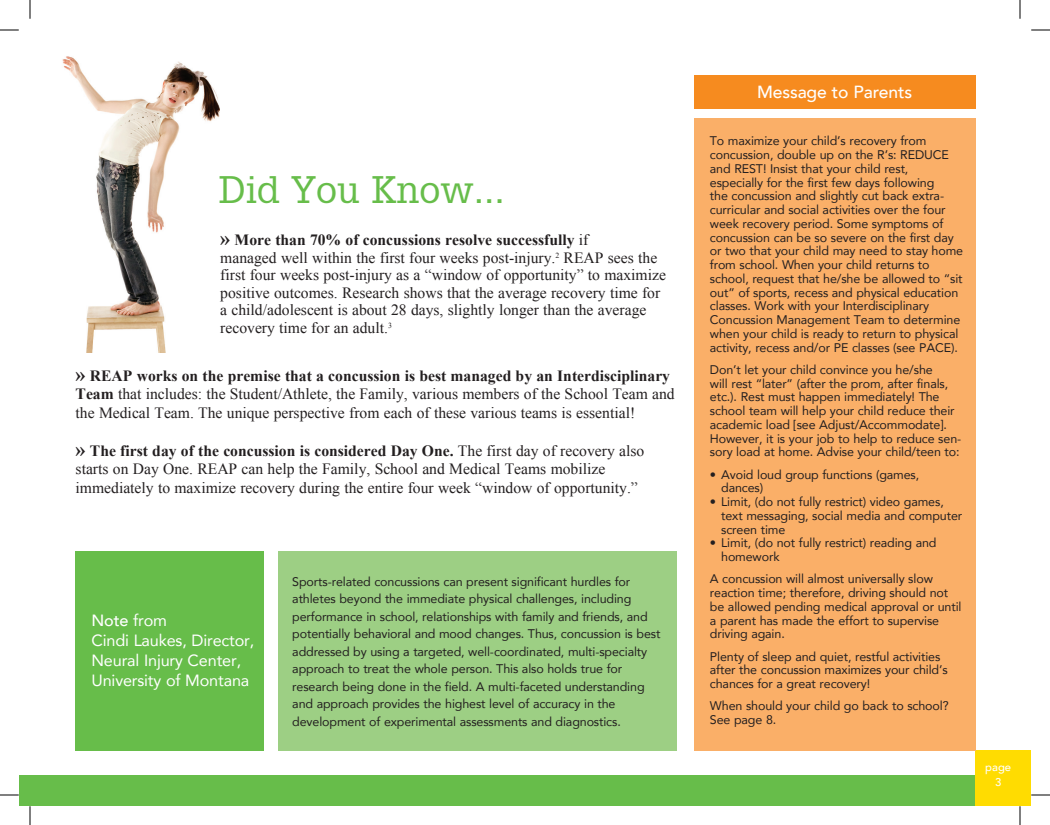
<style>
.page{position:relative;width:1050px;height:825px;background:#fff}
.page>*{position:absolute;margin:0;border:0;box-sizing:border-box;transform-origin:0 0}
.t1{font:37.5px "Glypha LT Std";color:#67bd4a}
.t2{font:500 17.5px "Avenir";letter-spacing:-.01em;color:#fff}
.t3{font:16.25px/20px "Avenir";letter-spacing:-.01em;color:#fff}
.t4{font:15.62px/17.5px "Times New Roman";color:#231f20}
.t5{font:12.5px/13.8px "Avenir";letter-spacing:-.01em;color:#231f20}
.t6{font:500 11.25px/15px "Avenir";color:#fff;text-align:center}
.s1{font-weight:700;font-size:20px}
.s2{font-weight:700}
.s3{font-weight:500}
</style>
<div class="page">
<img style="left:62px;top:56px;width:157px;height:297px">
<div style="left:19px;top:776px;width:1012px;height:30px;background:#67bd4a"></div>
<div style="left:976px;top:750px;width:55px;height:56px;background:#ffdc01"></div>
<div style="left:694px;top:75px;width:282px;height:34px;background:#f68b1f"></div>
<div style="left:694px;top:118px;width:282px;height:632px;background:#faaf68"></div>
<div style="left:76px;top:551px;width:188px;height:199px;background:#67bd4a"></div>
<div style="left:278px;top:551px;width:398px;height:199px;background:#9dcf84"></div>
<svg style="left:0;top:29px;width:19px;height:2px"></svg>
<svg style="left:1031px;top:29px;width:19px;height:2px"></svg>
<svg style="left:0;top:794px;width:19px;height:2px"></svg>
<svg style="left:1031px;top:794px;width:19px;height:2px"></svg>
<svg style="left:29px;top:0;width:2px;height:19px"></svg>
<svg style="left:29px;top:806px;width:2px;height:19px"></svg>
<svg style="left:1019px;top:0;width:2px;height:19px"></svg>
<svg style="left:1019px;top:806px;width:2px;height:19px"></svg>
<h1 class="t1" style="left:219px;top:167px;width:288px">Did You Know...</h1>
<p class="t4" style="left:220px;top:231px;width:447px"><span class="s1">»</span> <span class="s2">More than 70% of concussions resolve successfully</span> if<br>managed well within the first four weeks post-injury.<sup>2</sup> REAP sees the first four weeks post-injury as a “window of opportunity” to maximize positive outcomes. Research shows that the average recovery time for a child/adolescent is about 28 days, slightly longer than the average recovery time for an adult.<sup>3</sup></p>
<p class="t4" style="left:76px;top:366px;width:601px;line-height:18.8px"><span class="s1">»</span> <span class="s2">REAP works on the premise that a concussion is best managed by an Interdisciplinary<br>Team</span> that includes: the Student/Athlete, the Family, various members of the School Team and the Medical Team. The unique perspective from each of these various teams is essential!</p>
<p class="t4" style="left:76px;top:441px;width:570px;line-height:18.8px"><span class="s1">»</span> <span class="s2">The first day of the concussion is considered Day One.</span> The first day of recovery also starts on Day One. REAP can help the Family, School and Medical Teams mobilize immediately to maximize recovery during the entire four week “window of opportunity.”</p>
<h3 class="t3" style="left:91px;top:610px;width:164px"><span class="s3">Note</span> from<br>Cindi Laukes, Director,<br>Neural Injury Center,<br>University of Montana</h3>
<p class="t5" style="left:292px;top:572px;width:370px;line-height:17.5px">Sports-related concussions can present significant hurdles for athletes beyond the immediate physical challenges, including performance in school, relationships with family and friends, and potentially behavioral and mood changes. Thus, concussion is best addressed by using a targeted, well-coordinated, multi-specialty approach to treat the whole person. This also holds true for research being done in the field. A multi-faceted understanding and approach provides the highest level of accuracy in the development of experimental assessments and diagnostics.</p>
<h2 class="t2" style="left:757px;top:77px;width:156px">Message to Parents</h2>
<p class="t5" style="left:710px;top:134px;width:255px">To maximize your child’s recovery from concussion, double up on the R’s: REDUCE and REST! Insist that your child rest, especially for the first few days following<br>the concussion and slightly cut back extra&shy;curricular and social activities over the four week recovery period. Some symptoms of concussion can be so severe on the first day or two that your child may need to stay home from school. When your child returns to school, request that he/she be allowed to “sit out” of sports, recess and physical education classes. Work with your Interdisciplinary Concussion Management Team to determine when your child is ready to return to physical activity, recess and/or PE classes (see PACE).</p>
<p class="t5" style="left:710px;top:362px;width:253px">Don’t let your child convince you he/she<br>will rest “later” (after the prom, after finals, etc.). Rest must happen immediately! The school team will help your child reduce their academic load [see Adjust/Accommodate].<br>However, it is your job to help to reduce sen&shy;sory load at home. Advise your child/teen to:</p>
<p class="t5" style="left:721px;top:467px;width:200px;text-indent:-11px">• Avoid loud group functions (games, dances)</p>
<p class="t5" style="left:721px;top:495px;width:243px;text-indent:-11px">• Limit, (do not fully restrict) video games, text messaging, social media and computer screen time</p>
<p class="t5" style="left:721px;top:536px;width:217px;text-indent:-11px">• Limit, (do not fully restrict) reading and homework</p>
<p class="t5" style="left:710px;top:572px;width:253px">A concussion will almost universally slow reaction time; therefore, driving should not be allowed pending medical approval or until a parent has made the effort to supervise driving again.</p>
<p class="t5" style="left:710px;top:649px;width:239px">Plenty of sleep and quiet, restful activities after the concussion maximizes your child’s chances for a great recovery!</p>
<p class="t5" style="left:710px;top:699px;width:240px">When should your child go back to school?<br>See page 8.</p>
<p class="t6" style="left:985px;top:759px;width:27px">page<br>3</p>
</div>
